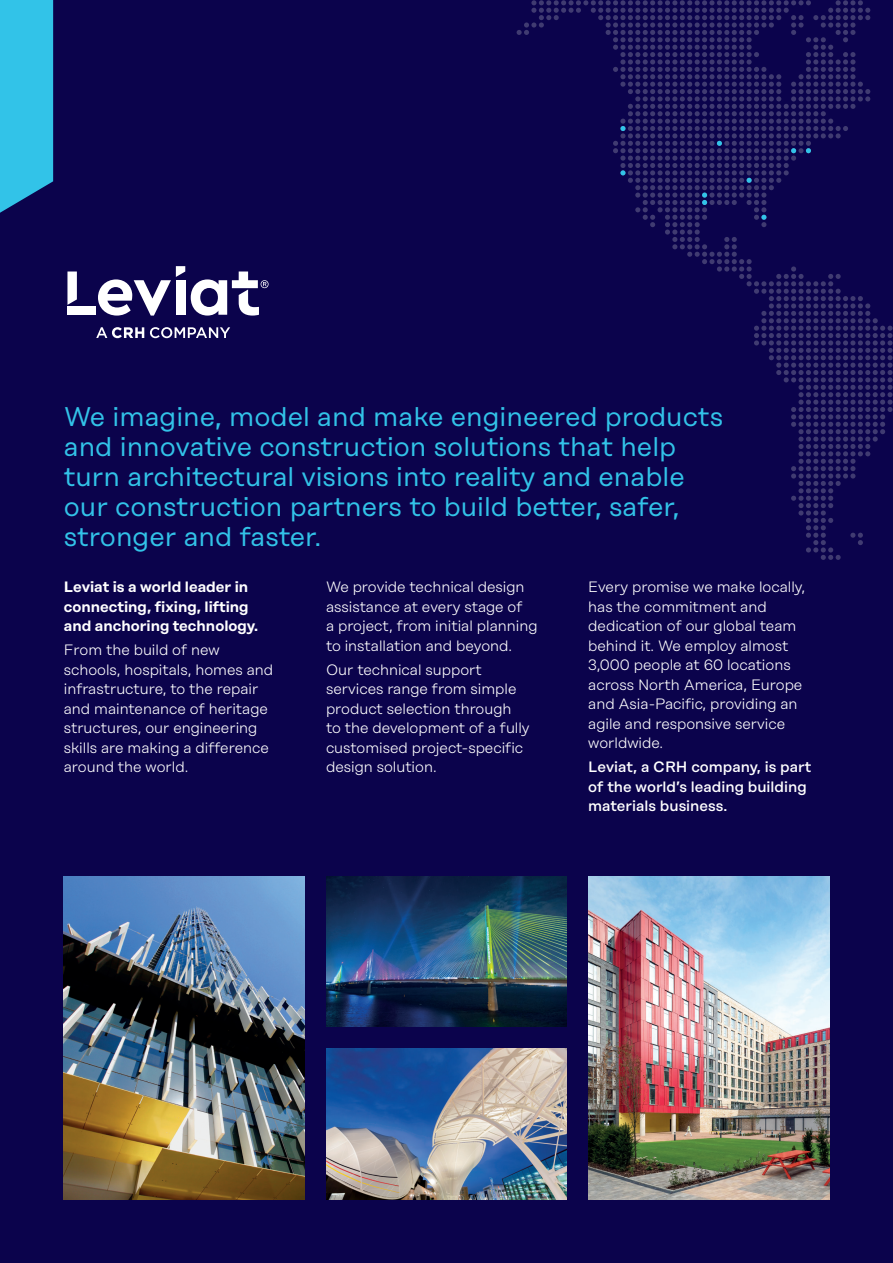
<style>
.page{position:relative;width:893px;height:1263px;background:#0b034c}
.page>*{position:absolute;margin:0;border:0;box-sizing:border-box;transform-origin:0 0}
.t1{font:27px/30px "Rational Display";color:#32c3e8}
.t2{font:300 15px/19.5px "Rational Display";color:#fff}
.t3{font:600 15px/19.5px "Rational Display";color:#fff}
.t4{font:500 15px/19.5px "Rational Display";color:#fff}
</style>
<div class="page">
<svg style="left:517px;top:0;width:376px;height:560px"></svg>
<svg style="left:0;top:0;width:53px;height:213px;background:#2fb4dc"></svg>
<svg style="left:96px;top:327px;width:48px;height:11px"></svg>
<svg style="left:150px;top:327px;width:80px;height:11px"></svg>
<div style="left:67px;top:306px;width:29px;height:9px;background:#fff"></div>
<svg style="left:67px;top:271px;width:10px;height:34px"></svg>
<svg style="left:98px;top:266px;width:87px;height:50px"></svg>
<svg style="left:191px;top:271px;width:78px;height:45px"></svg>
<img style="left:64px;top:876px;width:241px;height:323px">
<img style="left:326px;top:1048px;width:241px;height:151px">
<img style="left:326px;top:876px;width:241px;height:151px">
<img style="left:588px;top:876px;width:241px;height:323px">
<p class="t1" style="left:64px;top:401px;width:661px">We imagine, model and make engineered products and innovative construction solutions that help turn architectural visions into reality and enable our construction partners to build better, safer, stronger and faster.</p>
<p class="t3" style="left:64px;top:577px;width:196px">Leviat is a world leader in connecting, fixing, lifting and anchoring technology.</p>
<p class="t2" style="left:64px;top:640px;width:211px">From the build of new schools, hospitals, homes and infrastructure, to the repair and maintenance of heritage structures, our engineering skills are making a difference around the world.</p>
<p class="t2" style="left:326px;top:577px;width:213px">We provide technical design assistance at every stage of<br>a project, from initial planning to installation and beyond.</p>
<p class="t2" style="left:326px;top:660px;width:205px">Our technical support services range from simple product selection through to the development of a fully customised project-specific design solution.</p>
<p class="t2" style="left:588px;top:577px;width:219px">Every promise we make locally, has the commitment and dedication of our global team behind it. We employ almost<br>3,000 people at 60 locations across North America, Europe and Asia-Pacific, providing an agile and responsive service worldwide.</p>
<p class="t4" style="left:588px;top:757px;width:225px">Leviat, a CRH company, is part of the world’s leading building materials business.</p>
</div>
